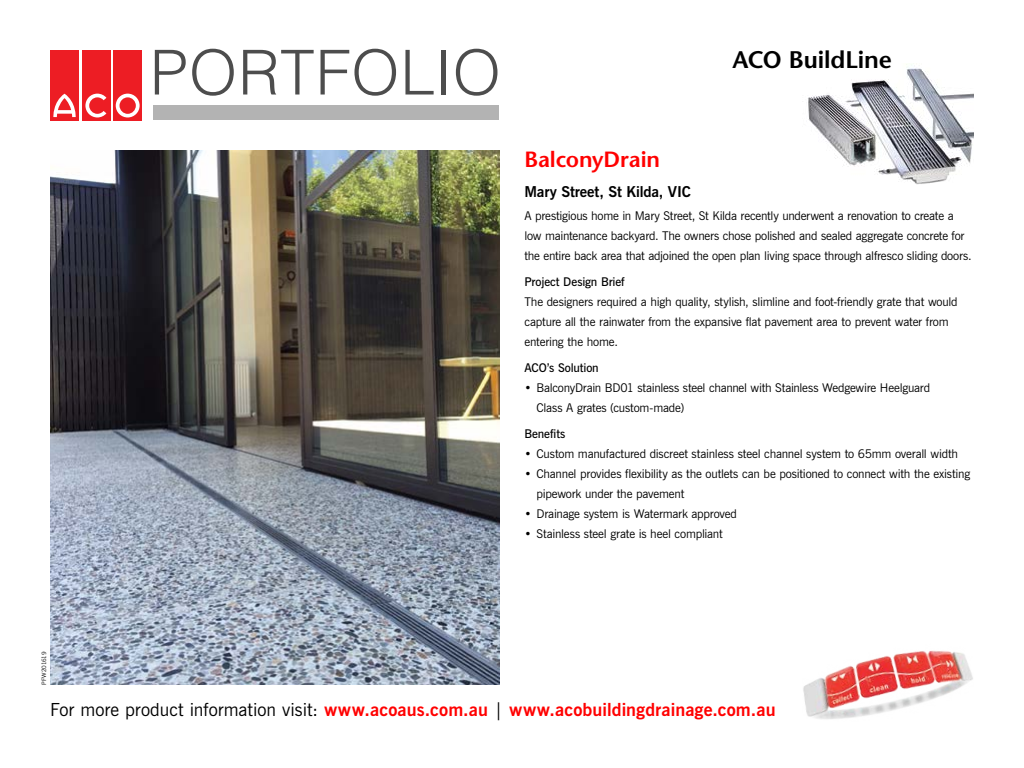
<style>
.page{position:relative;width:1024px;height:768px;background:#fff}
.page>*{position:absolute;margin:0;border:0;box-sizing:border-box;transform-origin:0 0}
.t1{font:300 62px "Helvetica";letter-spacing:.015em;color:#4d4d4d}
.t2{font:600 24px "Stone Sans";letter-spacing:-.005em;color:#000}
.t3{font:600 22px "Stone Sans";letter-spacing:-.005em;color:#f00}
.t4{font:700 18px "News Gothic BT";letter-spacing:.005em;color:#f00}
.t5{font:700 15px "News Gothic BT";letter-spacing:-.015em;color:#000}
.t6{font:12px/20px "News Gothic BT";letter-spacing:-.02em;color:#000}
.t7{font:600 12px "News Gothic BT";letter-spacing:-.01em;color:#000}
.t8{font:6px "News Gothic BT";letter-spacing:-.015em;color:#000}
.s1{font-weight:400;color:#000}
</style>
<div class="page">
<img style="left:50px;top:150px;width:450px;height:535px">
<div style="left:154px;top:105px;width:345px;height:15px;background:#b3b3b3"></div>
<div style="left:113px;top:50px;width:29px;height:71px;background:#ed1d24"></div>
<div style="left:50px;top:50px;width:29px;height:71px;background:#ed1d24"></div>
<div style="left:82px;top:50px;width:28px;height:71px;background:#ed1d24"></div>
<svg style="left:116px;top:94px;width:24px;height:23px"></svg>
<svg style="left:85px;top:94px;width:21px;height:23px"></svg>
<svg style="left:53px;top:94px;width:23px;height:23px"></svg>
<img style="left:803px;top:650px;width:170px;height:69px">
<img style="left:808px;top:64px;width:166px;height:121px">
<p class="t8" style="left:41px;top:685px;width:35px;rotate:-90deg">PFW201619</p>
<h1 class="t1" style="left:150px;top:23px;width:352px">PORTFOLIO</h1>
<h2 class="t2" style="left:733px;top:45px;width:161px">ACO BuildLine</h2>
<h3 class="t3" style="left:524px;top:146px;width:137px">BalconyDrain</h3>
<p class="t5" style="left:524px;top:182px;width:168px">Mary Street, St Kilda, VIC</p>
<p class="t6" style="left:524px;top:205px;width:449px">A prestigious home in Mary Street, St Kilda recently underwent a renovation to create a low maintenance backyard. The owners chose polished and sealed aggregate concrete for the entire back area that adjoined the open plan living space through alfresco sliding doors.</p>
<p class="t7" style="left:524px;top:274px;width:102px">Project Design Brief</p>
<p class="t6" style="left:524px;top:291px;width:435px">The designers required a high quality, stylish, slimline and foot-friendly grate that would capture all the rainwater from the expansive flat pavement area to prevent water from entering the home.</p>
<p class="t7" style="left:524px;top:360px;width:76px">ACO’s Solution</p>
<p class="t6" style="left:536px;top:377px;width:395px;text-indent:-12px">• BalconyDrain BD01 stainless steel channel with Stainless Wedgewire Heelguard<br>Class A grates (custom-made)</p>
<p class="t7" style="left:524px;top:426px;width:43px">Benefits</p>
<p class="t6" style="left:524px;top:443px;width:435px">• Custom manufactured discreet stainless steel channel system to 65mm overall width</p>
<p class="t6" style="left:536px;top:463px;width:435px;text-indent:-12px">• Channel provides flexibility as the outlets can be positioned to connect with the existing pipework under the pavement</p>
<p class="t6" style="left:524px;top:503px;width:214px">• Drainage system is Watermark approved</p>
<p class="t6" style="left:524px;top:523px;width:200px">• Stainless steel grate is heel compliant</p>
<h3 class="t4" style="left:50px;top:699px;width:727px"><span class="s1">For more product information visit:</span> www.acoaus.com.au <span class="s1">|</span> www.acobuildingdrainage.com.au</h3>
</div>
